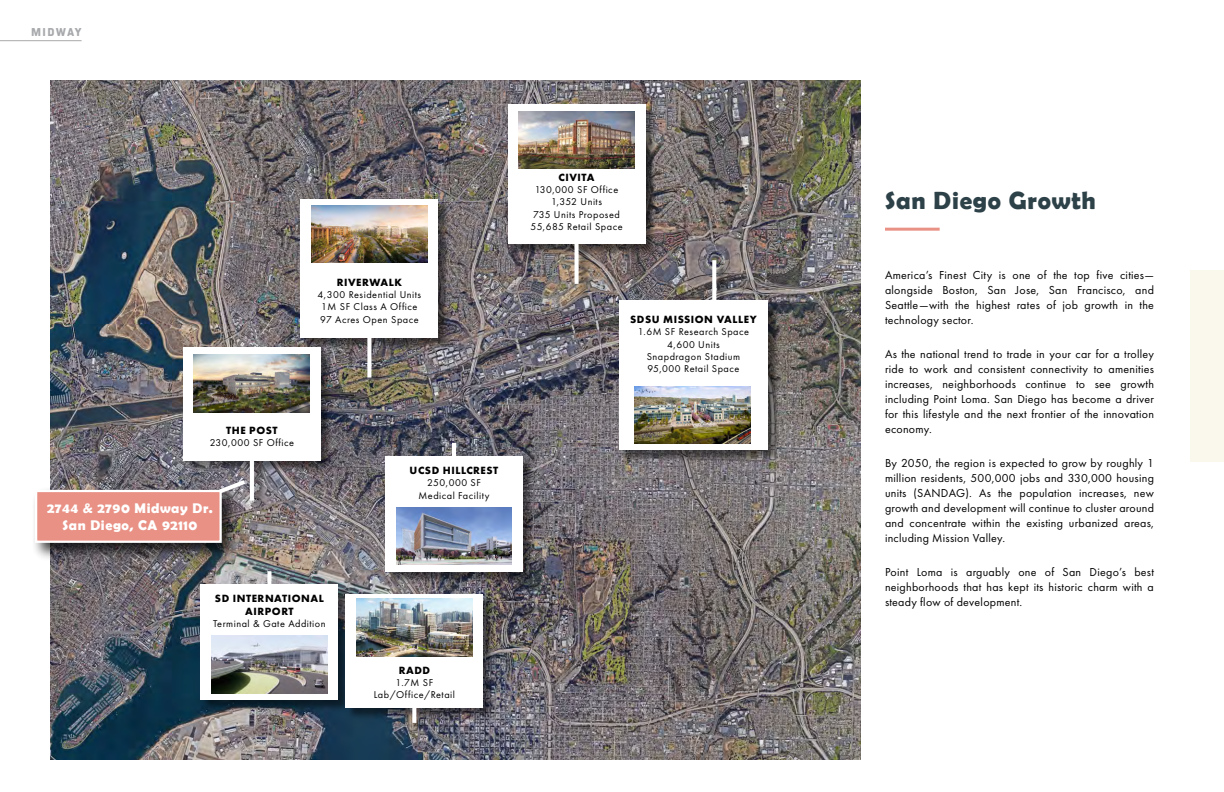
<style>
.page{position:relative;width:1224px;height:792px;background:#fff}
.page>*{position:absolute;margin:0;border:0;box-sizing:border-box;transform-origin:0 0}
.t1{font:700 25px "Berlin Sans FB Demi";letter-spacing:.03em;color:#2d4148}
.t2{font:700 14.1px "Berlin Sans FB Demi";letter-spacing:.04em;color:#fff}
.t3{font:12px/15px "Futura PT";letter-spacing:.02em;color:#000;text-align:justify}
.t4{font:800 12px "Kiro";letter-spacing:.105em;color:#a7a9ac}
.t5{font:700 10.9px/13.1px "Futura PT";letter-spacing:.05em;color:#000;text-align:center}
.t6{font:10.3px "Futura PT";letter-spacing:.05em;color:#000}
</style>
<div class="page">
<hr style="left:0;top:40px;width:82px;height:1px;background:#a7a9ac">
<img style="left:50px;top:80px;width:811px;height:680px">
<div style="left:302px;top:200px;width:148px;height:190px;background:#000;opacity:.5"></div>
<div style="left:301px;top:199px;width:137px;height:139px;background:#fff"></div>
<svg style="left:367px;top:338px;width:4px;height:40px"></svg>
<div style="left:184px;top:348px;width:149px;height:165px;background:#000;opacity:.5"></div>
<div style="left:183px;top:347px;width:137px;height:114px;background:#fff"></div>
<hr style="left:250px;top:461px;width:4px;height:40px;background:#fff">
<div style="left:509px;top:105px;width:148px;height:191px;background:#000;opacity:.5"></div>
<div style="left:508px;top:104px;width:137px;height:140px;background:#fff"></div>
<svg style="left:575px;top:244px;width:4px;height:40px"></svg>
<div style="left:386px;top:444px;width:149px;height:139px;background:#000;opacity:.5"></div>
<div style="left:385px;top:456px;width:138px;height:115px;background:#fff"></div>
<hr style="left:452px;top:443px;width:4px;height:13px;background:#fff">
<div style="left:202px;top:572px;width:148px;height:140px;background:#000;opacity:.5"></div>
<div style="left:201px;top:584px;width:137px;height:116px;background:#fff"></div>
<svg style="left:267px;top:571px;width:4px;height:13px"></svg>
<div style="left:347px;top:595px;width:148px;height:140px;background:#000;opacity:.5"></div>
<div style="left:346px;top:594px;width:137px;height:114px;background:#fff"></div>
<svg style="left:412px;top:708px;width:4px;height:15px"></svg>
<img style="left:194px;top:355px;width:116px;height:57px">
<img style="left:356px;top:599px;width:116px;height:57px">
<img style="left:311px;top:205px;width:116px;height:58px">
<img style="left:519px;top:111px;width:115px;height:57px">
<img style="left:396px;top:507px;width:116px;height:58px">
<img style="left:212px;top:636px;width:115px;height:57px">
<div style="left:31px;top:486px;width:208px;height:75px;background:#000;opacity:.75"></div>
<div style="left:35px;top:490px;width:187px;height:53px;background:#e99185;border:2px solid #fff"></div>
<svg style="left:215px;top:477px;width:34px;height:20px"></svg>
<div style="left:1190px;top:270px;width:34px;height:192px;background:#faf7ed"></div>
<div style="left:620px;top:261px;width:160px;height:201px;background:#000;opacity:.5"></div>
<div style="left:619px;top:300px;width:149px;height:150px;background:#fff"></div>
<svg style="left:712px;top:260px;width:4px;height:40px"></svg>
<img style="left:635px;top:386px;width:116px;height:58px">
<hr style="left:885px;top:228px;width:55px;height:3px;background:#e99185">
<p class="t4" style="left:31px;top:25px;width:52px">MIDWAY</p>
<p class="t5" style="left:337px;top:275px;width:67px">RIVERWALK</p>
<p class="t6" style="left:318px;top:288px;width:105px">4,300 Residential Units</p>
<p class="t6" style="left:321px;top:301px;width:98px">1M SF Class A Office</p>
<p class="t6" style="left:320px;top:313px;width:100px">97 Acres Open Space</p>
<p class="t5" style="left:226px;top:423px;width:53px">THE POST</p>
<p class="t6" style="left:210px;top:437px;width:86px">230,000 SF Office</p>
<p class="t2" style="left:47px;top:500px;width:167px">2744 &amp; 2790 Midway Dr.</p>
<p class="t2" style="left:62px;top:517px;width:137px">San Diego, CA 92110</p>
<p class="t5" style="left:410px;top:464px;width:90px">UCSD HILLCREST</p>
<p class="t6" style="left:427px;top:477px;width:55px">250,000 SF</p>
<p class="t6" style="left:419px;top:489px;width:72px">Medical Facility</p>
<p class="t5" style="left:215px;top:592px;width:111px">SD INTERNATIONAL<br>AIRPORT</p>
<p class="t6" style="left:213px;top:618px;width:114px">Terminal &amp; Gate Addition</p>
<p class="t5" style="left:399px;top:663px;width:33px">RADD</p>
<p class="t6" style="left:396px;top:676px;width:39px">1.7M SF</p>
<p class="t6" style="left:374px;top:689px;width:83px">Lab/Office/Retail</p>
<p class="t5" style="left:559px;top:170px;width:38px">CIVITA</p>
<p class="t6" style="left:535px;top:183px;width:85px">130,000 SF Office</p>
<p class="t6" style="left:551px;top:196px;width:52px">1,352 Units</p>
<p class="t6" style="left:533px;top:208px;width:88px">735 Units Proposed</p>
<p class="t6" style="left:530px;top:220px;width:94px">55,685 Retail Space</p>
<p class="t5" style="left:630px;top:313px;width:128px">SDSU MISSION VALLEY</p>
<p class="t6" style="left:638px;top:326px;width:113px">1.6M SF Research Space</p>
<p class="t6" style="left:667px;top:338px;width:54px">4,600 Units</p>
<p class="t6" style="left:647px;top:350px;width:95px">Snapdragon Stadium</p>
<p class="t6" style="left:647px;top:363px;width:94px">95,000 Retail Space</p>
<p class="t1" style="left:885px;top:186px;width:212px">San Diego Growth</p>
<p class="t3" style="left:885px;top:267px;width:271px">America’s Finest City is one of the top five cities— alongside Boston, San Jose, San Francisco, and Seattle—with the highest rates of job growth in the technology sector.</p>
<p class="t3" style="left:885px;top:346px;width:271px">As the national trend to trade in your car for a trolley ride to work and consistent connectivity to amenities increases, neighborhoods continue to see growth including Point Loma. San Diego has become a driver for this lifestyle and the next frontier of the innovation economy.</p>
<p class="t3" style="left:885px;top:455px;width:271px">By 2050, the region is expected to grow by roughly 1 million residents, 500,000 jobs and 330,000 housing units (SANDAG). As the population increases, new growth and development will continue to cluster around and concentrate within the existing urbanized areas, including Mission Valley.</p>
<p class="t3" style="left:885px;top:564px;width:271px">Point Loma is arguably one of San Diego’s best neighborhoods that has kept its historic charm with a steady flow of development.</p>
</div>
